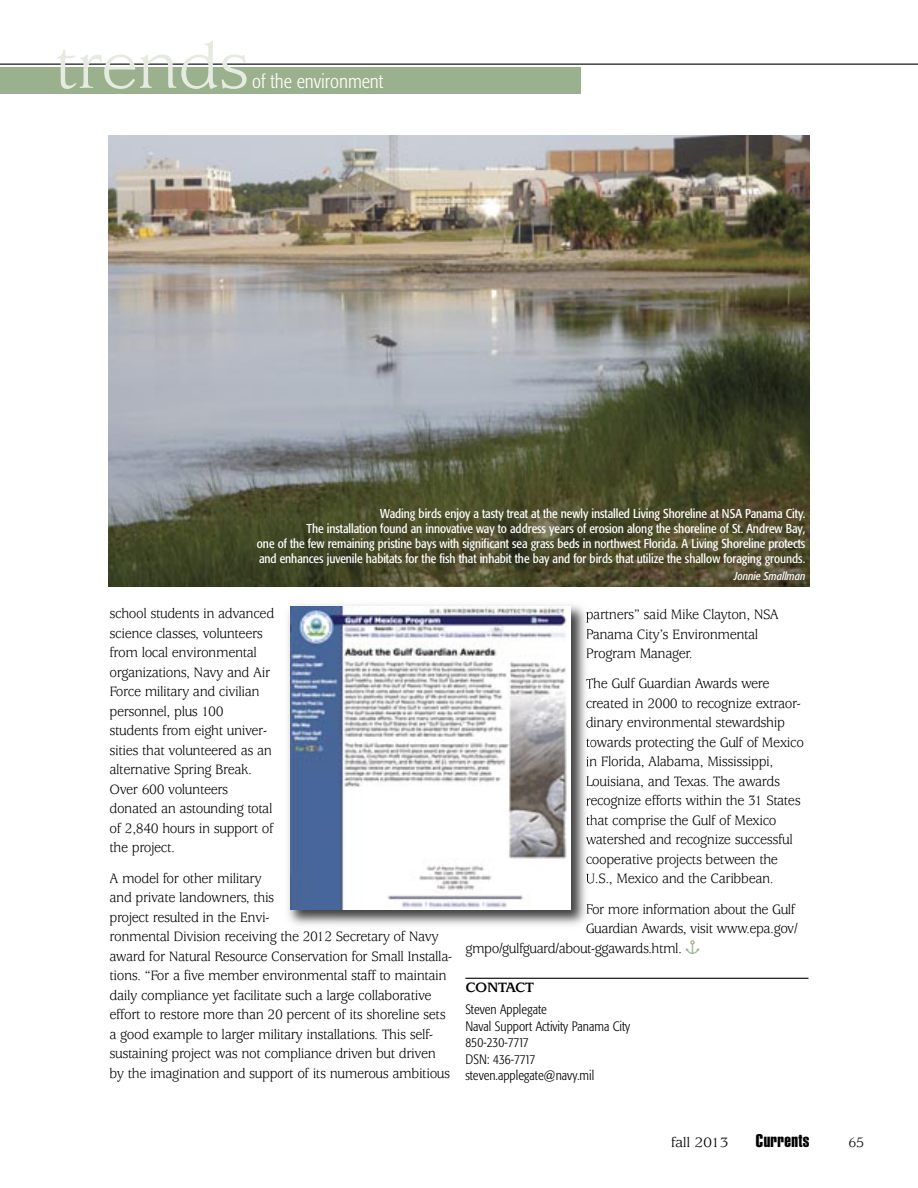
<style>
.page{position:relative;width:918px;height:1188px;background:#fff}
.page>*{position:absolute;margin:0;border:0;box-sizing:border-box;transform-origin:0 0}
.t1{font:69px "Usherwood";letter-spacing:-.03em;color:#e6ebe2;scale:1.1 1}
.t2{font:300 condensed 19.5px "Formata";color:#fff}
.t3{font:18px "Helvetica Extra Compressed";letter-spacing:.02em;color:#000;scale:1.1 1}
.t4{font:15px/19.5px "Usherwood";letter-spacing:-.03em;color:#000;scale:.95 1}
.t5{font:15px "Usherwood";letter-spacing:-.03em;color:#000;scale:1.1 1}
.t6{font:700 15px "Usherwood";letter-spacing:-.03em;color:#000;scale:1.1 1}
.t7{font:300 condensed 13.5px/16.5px "Formata";color:#000}
.t8{font:condensed 12.75px/15px "Formata";letter-spacing:-.005em;color:#fff;text-align:right}
.t9{font:italic condensed 11.25px "Formata";letter-spacing:-.005em;color:#fff}
.s1{font-family:"Carta";font-size:21px;color:#9bb08c}
</style>
<div class="page">
<hr style="left:465px;top:978px;width:344px;height:1px;background:#000">
<hr style="left:0;top:64px;width:918px;height:1px;background:#000">
<div style="left:0;top:67px;width:580px;height:27px;background:#9bb08c"></div>
<img style="left:108px;top:135px;width:702px;height:451px">
<img style="left:288px;top:605px;width:303px;height:324px">
<svg style="left:586px;top:611px;width:5px;height:12px"></svg>
<svg style="left:587px;top:629px;width:4px;height:10px"></svg>
<svg style="left:587px;top:649px;width:4px;height:13px"></svg>
<svg style="left:586px;top:678px;width:5px;height:11px"></svg>
<svg style="left:586px;top:698px;width:5px;height:10px"></svg>
<img style="left:586px;top:717px;width:5px;height:14px">
<img style="left:586px;top:737px;width:5px;height:14px">
<svg style="left:587px;top:756px;width:4px;height:11px"></svg>
<svg style="left:587px;top:776px;width:4px;height:10px"></svg>
<svg style="left:587px;top:796px;width:4px;height:13px"></svg>
<img style="left:586px;top:815px;width:5px;height:14px">
<svg style="left:586px;top:834px;width:5px;height:11px"></svg>
<img style="left:586px;top:854px;width:5px;height:14px">
<svg style="left:586px;top:874px;width:5px;height:11px"></svg>
<svg style="left:587px;top:904px;width:4px;height:10px"></svg>
<svg style="left:587px;top:923px;width:4px;height:6px"></svg>
<img style="left:290px;top:607px;width:281px;height:303px">
<h1 class="t1" style="left:54px;top:40px;width:180px">trends</h1>
<h2 class="t2" style="left:252px;top:73px;width:133px">of the environment</h2>
<p class="t8" style="left:257px;top:507px;width:550px">Wading birds enjoy a tasty treat at the newly installed Living Shoreline at NSA Panama City.<br>The installation found an innovative way to address years of erosion along the shoreline of St. Andrew Bay,<br>one of the few remaining pristine bays with significant sea grass beds in northwest Florida. A Living Shoreline protects and enhances juvenile habitats for the fish that inhabit the bay and for birds that utilize the shallow foraging grounds.</p>
<p class="t9" style="left:734px;top:572px;width:73px">Jonnie Smallman</p>
<p class="t4" style="left:110px;top:605px;width:175px">school students in advanced science classes, volunteers from local environmental organizations, Navy and Air<br>Force military and civilian personnel, plus 100 students from eight univer&shy;sities that volunteered as an alternative Spring Break.<br>Over 600 volunteers donated an astounding total of 2,840 hours in support of the project.</p>
<p class="t4" style="left:110px;top:870px;width:362px">A model for other military<br>and private landowners, this<br>project resulted in the Envi-<br>ronmental Division receiving the 2012 Secretary of Navy award for Natural Resource Conservation for Small Installa&shy;tions. “For a five member environmental staff to maintain daily compliance yet facilitate such a large collaborative effort to restore more than 20 percent of its shoreline sets a good example to larger military installations. This self&shy;sustaining project was not compliance driven but driven by the imagination and support of its numerous ambitious</p>
<p class="t4" style="left:586px;top:606px;width:205px">partners” said Mike Clayton, NSA<br>Panama City’s Environmental<br>Program Manager.</p>
<p class="t4" style="left:586px;top:675px;width:231px">The Gulf Guardian Awards were created in 2000 to recognize extraor&shy;dinary environmental stewardship towards protecting the Gulf of Mexico in Florida, Alabama, Mississippi, Louisiana, and Texas. The awards recognize efforts within the 31 States that comprise the Gulf of Mexico watershed and recognize successful cooperative projects between the U.S., Mexico and the Caribbean.</p>
<p class="t4" style="left:586px;top:901px;width:222px">For more information about the Gulf</p>
<p class="t4" style="left:586px;top:920px;width:225px">Guardian Awards, visit www.epa.gov/</p>
<p class="t4" style="left:465px;top:940px;width:248px">gmpo/gulfguard/about-ggawards.html. <span class="s1">-</span></p>
<p class="t6" style="left:465px;top:982px;width:64px">CONTACT</p>
<p class="t7" style="left:465px;top:1002px;width:166px">Steven Applegate<br>Naval Support Activity Panama City<br>850-230-7717<br>DSN: 436-7717 steven.applegate@navy.mil</p>
<p class="t5" style="left:671px;top:1137px;width:54px">fall 2013</p>
<p class="t3" style="left:756px;top:1134px;width:50px">Currents</p>
<p class="t4" style="left:849px;top:1134px;width:18px">65</p>
</div>
